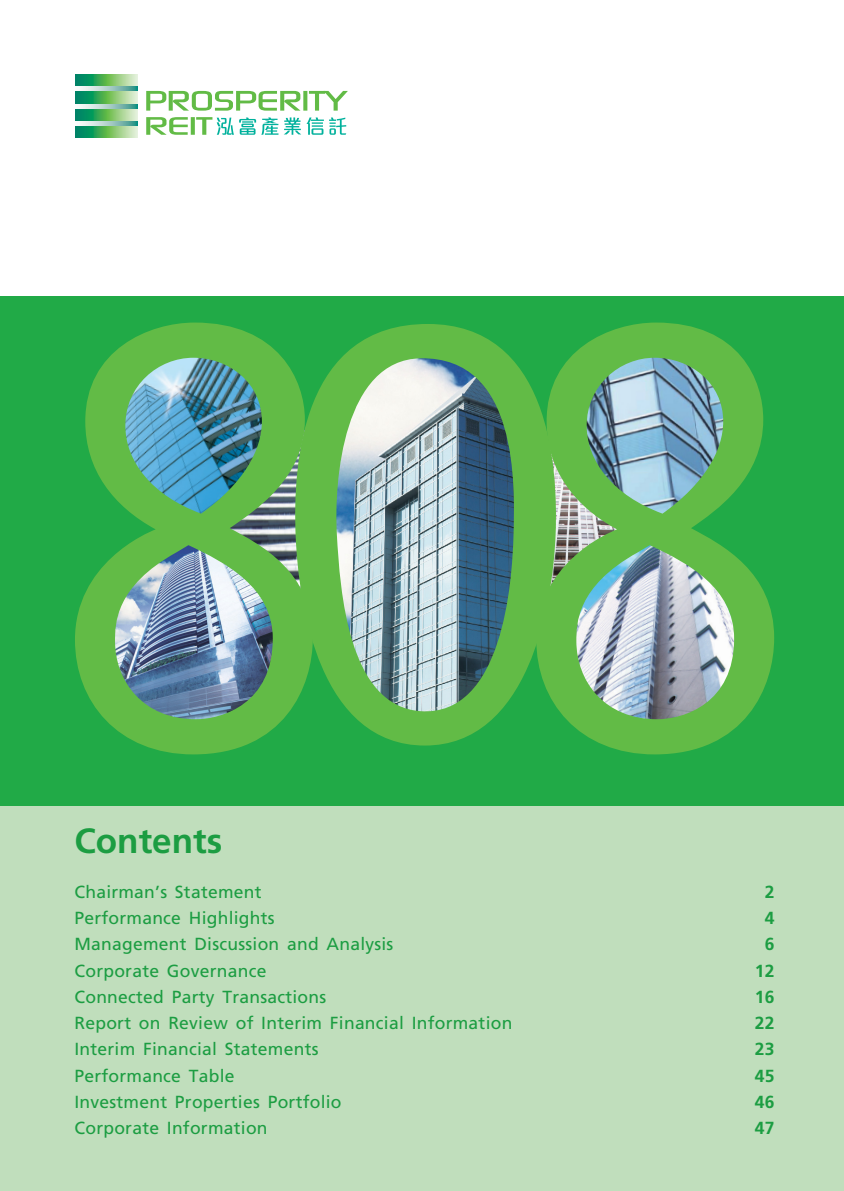
<style>
.page{position:relative;width:844px;height:1191px;background:#fff}
.page>*{position:absolute;margin:0;border:0;box-sizing:border-box;transform-origin:0 0}
.t1{font:700 35px "Frutiger LT Std";color:#1c9d42}
.t2{font:17.5px "Frutiger LT Std";letter-spacing:.015em;color:#1c9d42}
.t3{font:700 17.5px "Frutiger LT Std";letter-spacing:.015em;color:#1c9d42}
</style>
<div class="page">
<div style="left:0;top:702px;width:843px;height:489px;background:#c0debc"></div>
<div style="left:0;top:296px;width:843px;height:509px;background:#21aa47"></div>
<svg style="left:76px;top:120px;width:62px;height:6px"></svg>
<svg style="left:76px;top:126px;width:62px;height:12px"></svg>
<svg style="left:76px;top:103px;width:62px;height:6px"></svg>
<svg style="left:76px;top:109px;width:62px;height:11px"></svg>
<svg style="left:76px;top:86px;width:62px;height:6px"></svg>
<svg style="left:76px;top:92px;width:62px;height:11px"></svg>
<svg style="left:76px;top:74px;width:62px;height:12px"></svg>
<svg style="left:146px;top:91px;width:202px;height:20px"></svg>
<svg style="left:146px;top:117px;width:200px;height:18px"></svg>
<img style="left:75px;top:322px;width:218px;height:432px">
<svg style="left:293px;top:324px;width:243px;height:421px;background:#70ae7e"></svg>
<img style="left:536px;top:322px;width:238px;height:432px">
<h1 class="t1" style="left:74px;top:825px;width:149px">Contents</h1>
<p class="t2" style="left:74px;top:884px;width:188px">Chairman’s Statement</p>
<p class="t3" style="left:764px;top:884px;width:11px">2</p>
<p class="t2" style="left:74px;top:910px;width:202px">Performance Highlights</p>
<p class="t3" style="left:764px;top:910px;width:11px">4</p>
<p class="t2" style="left:74px;top:936px;width:320px">Management Discussion and Analysis</p>
<p class="t3" style="left:764px;top:936px;width:11px">6</p>
<p class="t2" style="left:74px;top:963px;width:193px">Corporate Governance</p>
<p class="t3" style="left:754px;top:963px;width:21px">12</p>
<p class="t2" style="left:74px;top:989px;width:253px">Connected Party Transactions</p>
<p class="t3" style="left:754px;top:989px;width:21px">16</p>
<p class="t2" style="left:74px;top:1015px;width:439px">Report on Review of Interim Financial Information</p>
<p class="t3" style="left:754px;top:1015px;width:21px">22</p>
<p class="t2" style="left:74px;top:1041px;width:245px">Interim Financial Statements</p>
<p class="t3" style="left:754px;top:1041px;width:21px">23</p>
<p class="t2" style="left:74px;top:1068px;width:161px">Performance Table</p>
<p class="t3" style="left:754px;top:1068px;width:21px">45</p>
<p class="t2" style="left:74px;top:1094px;width:268px">Investment Properties Portfolio</p>
<p class="t3" style="left:754px;top:1094px;width:21px">46</p>
<p class="t2" style="left:74px;top:1120px;width:195px">Corporate Information</p>
<p class="t3" style="left:754px;top:1120px;width:21px">47</p>
</div>
